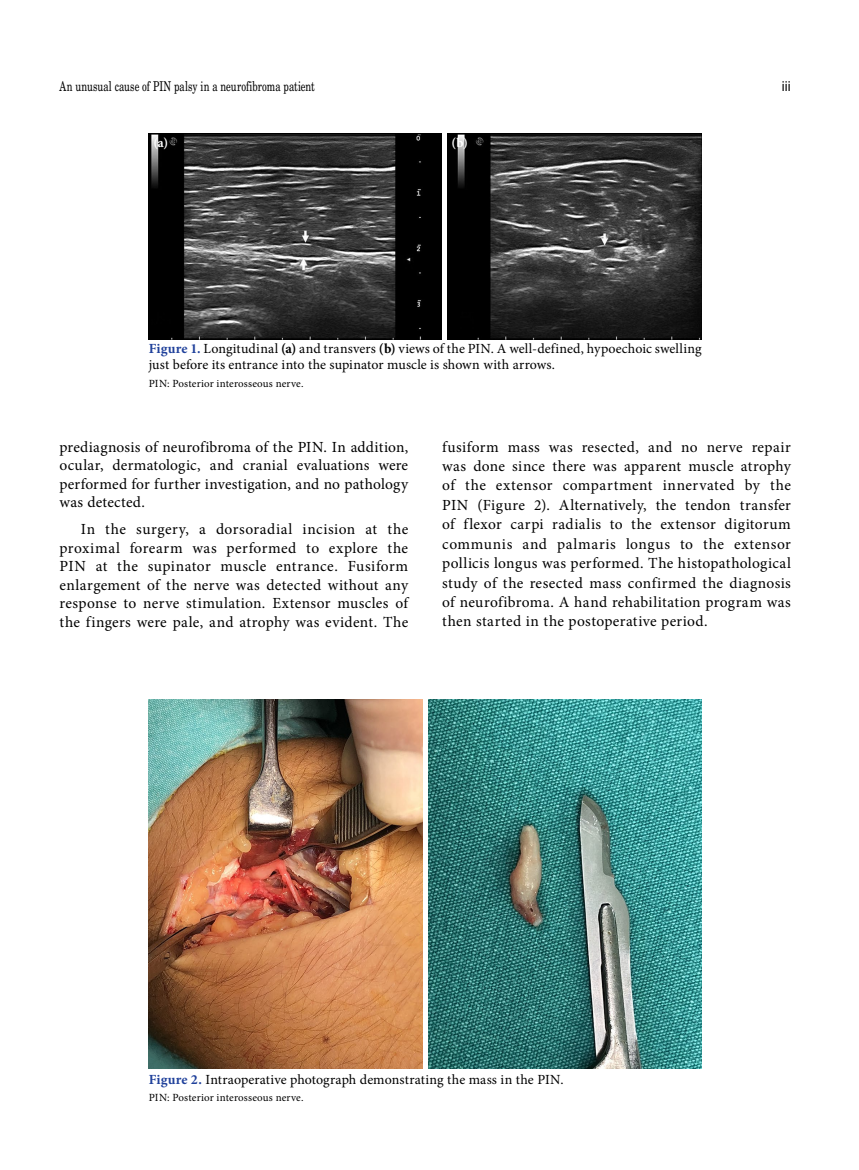
<style>
.page{position:relative;width:859px;height:1170px;background:#fff}
.page>*{position:absolute;margin:0;border:0;box-sizing:border-box;transform-origin:0 0}
.t1{font:15.45px/19.4px "Minion Pro";letter-spacing:.02em;color:#000;text-align:justify}
.t2{font:13.95px/16.8px "Minion Pro";letter-spacing:.005em;color:#000}
.t3{font:13.5px "Madison Tr";letter-spacing:.005em;color:#000}
.t4{font:700 13.5px "Minion Pro";color:#fff}
.t5{font:13.5px "Helvetica Normal Tr";color:#000}
.t6{font:10.95px "Minion Pro";letter-spacing:.015em;color:#000}
.s1{font-weight:700;color:#20419b}
.s2{font-weight:700}
</style>
<div class="page">
<img style="left:149px;top:699px;width:552px;height:369px">
<div style="left:423px;top:698px;width:5px;height:371px;background:#fff"></div>
<img style="left:149px;top:133px;width:552px;height:206px">
<div style="left:442px;top:132px;width:5px;height:208px;background:#fff"></div>
<p class="t3" style="left:60px;top:78px;width:257px">An unusual cause of PIN palsy in a neurofibroma patient</p>
<p class="t5" style="left:782px;top:78px;width:11px">iii</p>
<p class="t4" style="left:153px;top:134px;width:16px">(a)</p>
<p class="t4" style="left:451px;top:134px;width:18px">(b)</p>
<p class="t2" style="left:149px;top:340px;width:554px"><span class="s1">Figure 1.</span> Longitudinal <span class="s2">(a)</span> and transvers <span class="s2">(b)</span> views of the PIN. A well-defined, hypoechoic swelling just before its entrance into the supinator muscle is shown with arrows.</p>
<p class="t6" style="left:149px;top:376px;width:156px">PIN: Posterior interosseous nerve.</p>
<p class="t1" style="left:60px;top:437px;width:350px;line-height:18.6px">prediagnosis of neurofibroma of the PIN. In addition, ocular, dermatologic, and cranial evaluations were performed for further investigation, and no pathology was detected.</p>
<p class="t1" style="left:60px;top:520px;width:350px;line-height:18.6px;text-indent:21px">In the surgery, a dorsoradial incision at the proximal forearm was performed to explore the PIN at the supinator muscle entrance. Fusiform enlargement of the nerve was detected without any response to nerve stimulation. Extensor muscles of the fingers were pale, and atrophy was evident. The</p>
<p class="t1" style="left:442px;top:437px;width:350px">fusiform mass was resected, and no nerve repair was done since there was apparent muscle atrophy of the extensor compartment innervated by the PIN (Figure 2). Alternatively, the tendon transfer of flexor carpi radialis to the extensor digitorum communis and palmaris longus to the extensor pollicis longus was performed. The histopathological study of the resected mass confirmed the diagnosis of neurofibroma. A hand rehabilitation program was then started in the postoperative period.</p>
<p class="t2" style="left:149px;top:1070px;width:416px"><span class="s1">Figure 2.</span> Intraoperative photograph demonstrating the mass in the PIN.</p>
<p class="t6" style="left:149px;top:1090px;width:156px">PIN: Posterior interosseous nerve.</p>
</div>
